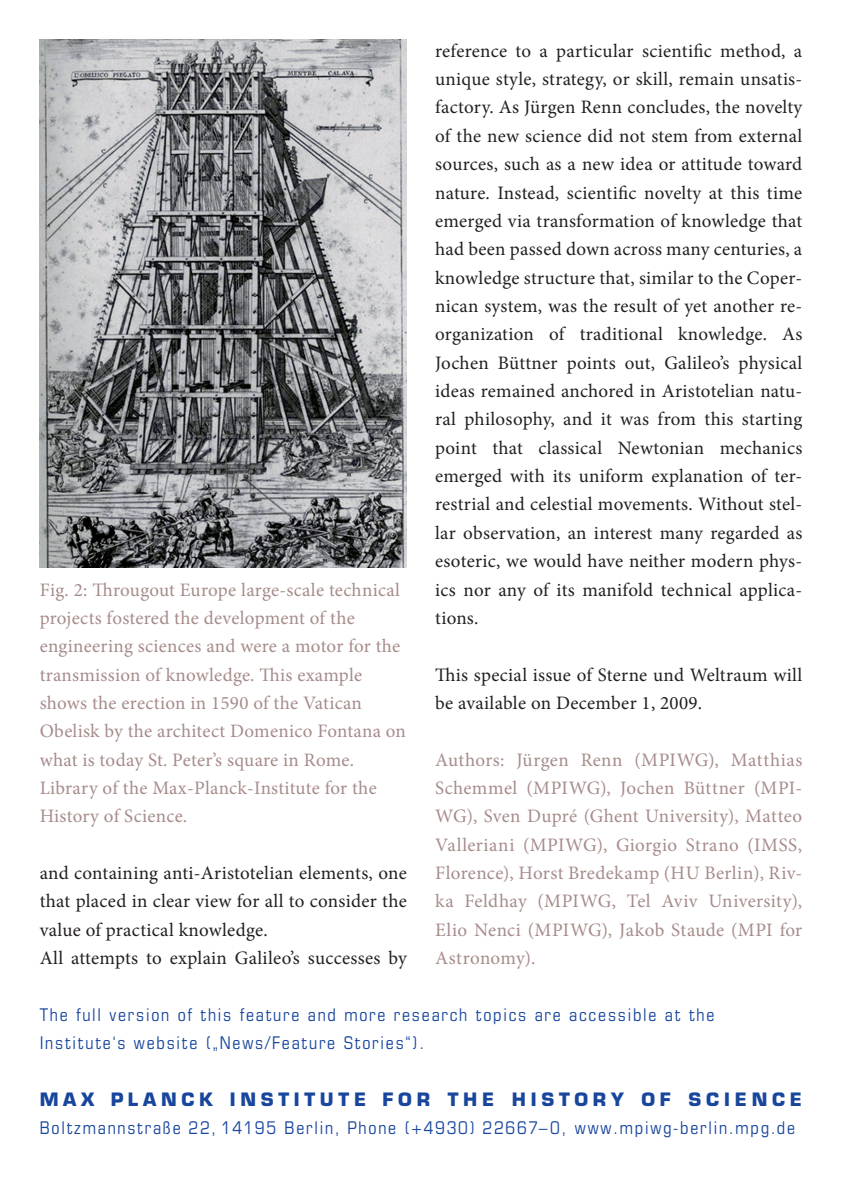
<style>
.page{position:relative;width:842px;height:1191px;background:#fff}
.page>*{position:absolute;margin:0;border:0;box-sizing:border-box;transform-origin:0 0}
.t1{font:19px/28.4px "Minion Pro";letter-spacing:.015em;color:#231f20}
.t2{font:19px/28.4px "Minion Pro";letter-spacing:.01em;color:#a68c8a;text-align:justify}
.t3{font:700 18px "Eurostile";letter-spacing:.265em;color:#18469d}
.t4{font:condensed 17.6px/28px "Eurostile";letter-spacing:.1em;color:#18469d}
</style>
<div class="page">
<img style="left:40px;top:40px;width:367px;height:527px">
<p class="t2" style="left:40px;top:575px;width:368px;text-align:left">Fig. 2: Througout Europe large-scale technical projects fostered the development of the engineering sciences and were a motor for the transmission of knowledge. This example shows the erection in 1590 of the Vatican Obelisk by the architect Domenico Fontana on what is today St. Peter’s square in Rome.<br>Library of the Max-Planck-Institute for the History of Science.</p>
<p class="t1" style="left:40px;top:859px;width:369px">and containing anti-Aristotelian elements, one that placed in clear view for all to consider the value of practical knowledge.<br>All attempts to explain Galileo’s successes by</p>
<p class="t1" style="left:435px;top:37px;width:369px;text-align:justify">reference to a particular scientific method, a unique style, strategy, or skill, remain unsatis&shy;factory. As Jürgen Renn concludes, the novelty of the new science did not stem from external sources, such as a new idea or attitude toward nature. Instead, scientific novelty at this time emerged via transformation of knowledge that had been passed down across many centuries, a knowledge structure that, similar to the Coper&shy;nican system, was the result of yet another re&shy;organization of traditional knowledge. As Jochen Büttner points out, Galileo’s physical ideas remained anchored in Aristotelian natu&shy;ral philosophy, and it was from this starting point that classical Newtonian mechanics emerged with its uniform explanation of ter&shy;restrial and celestial movements. Without stel&shy;lar observation, an interest many regarded as esoteric, we would have neither modern phys&shy;ics nor any of its manifold technical applica&shy;tions.</p>
<p class="t1" style="left:435px;top:660px;width:369px">This special issue of Sterne und Weltraum will be available on December 1, 2009.</p>
<p class="t2" style="left:435px;top:745px;width:369px">Authors: Jürgen Renn (MPIWG), Matthias Schemmel (MPIWG), Jochen Büttner (MPI-WG), Sven Dupré (Ghent University), Matteo Valleriani (MPIWG), Giorgio Strano (IMSS, Florence), Horst Bredekamp (HU Berlin), Riv&shy;ka Feldhay (MPIWG, Tel Aviv University), Elio Nenci (MPIWG), Jakob Staude (MPI for Astronomy).</p>
<p class="t4" style="left:40px;top:1000px;width:676px">The full version of this feature and more research topics are accessible at the<br>Institute‘s website („News/Feature Stories“).</p>
<p class="t3" style="left:40px;top:1088px;width:764px">MAX PLANCK INSTI TUTE FOR THE HI STORY OF SCI ENCE</p>
<p class="t4" style="left:40px;top:1113px;width:757px">Boltzmannstraße 22, 14195 Berlin, Phone (+4930) 22667–0, www.mpiwg-berlin.mpg.de</p>
</div>
